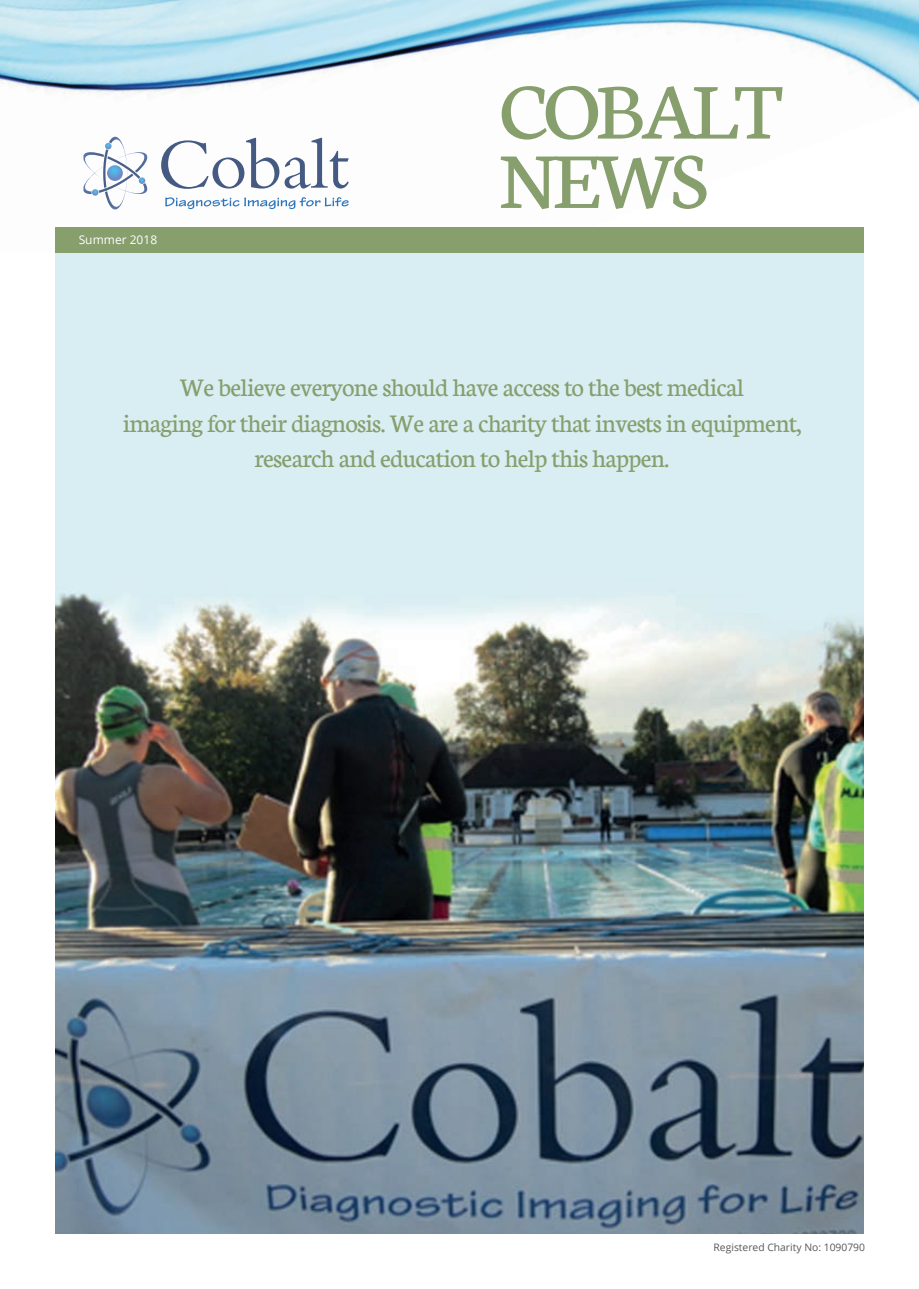
<style>
.page{position:relative;width:919px;height:1289px;background:#fff}
.page>*{position:absolute;margin:0;border:0;box-sizing:border-box;transform-origin:0 0}
.t1{font:84.6px/69.3px "Neuton";letter-spacing:-.04em;color:#879e6d;scale:1.04 1}
.t2{font:27px/35.5px "Neuton";letter-spacing:-.03em;color:#879e6d;text-align:center}
.t3{font:12px "Open Sans";color:#fff}
.t4{font:10.35px "Open Sans";color:#57585a}
</style>
<div class="page">
<img style="left:55px;top:252px;width:808px;height:981px">
<img style="left:0;top:0;width:918px;height:252px">
<div style="left:55px;top:227px;width:808px;height:25px;background:#879e6d"></div>
<svg style="left:161px;top:138px;width:188px;height:51px"></svg>
<svg style="left:82px;top:137px;width:67px;height:72px"></svg>
<svg style="left:165px;top:197px;width:184px;height:12px"></svg>
<p class="t3" style="left:79px;top:231px;width:80px">Summer 2018</p>
<h1 class="t1" style="left:499px;top:74px;width:273px">COBALT<br>NEWS</h1>
<p class="t2" style="left:123px;top:369px;width:680px">We believe everyone should have access to the best medical<br>imaging for their diagnosis. We are a charity that invests in equipment, research and education to help this happen.</p>
<p class="t4" style="left:713px;top:1239px;width:153px">Registered Charity No: 1090790</p>
</div>
